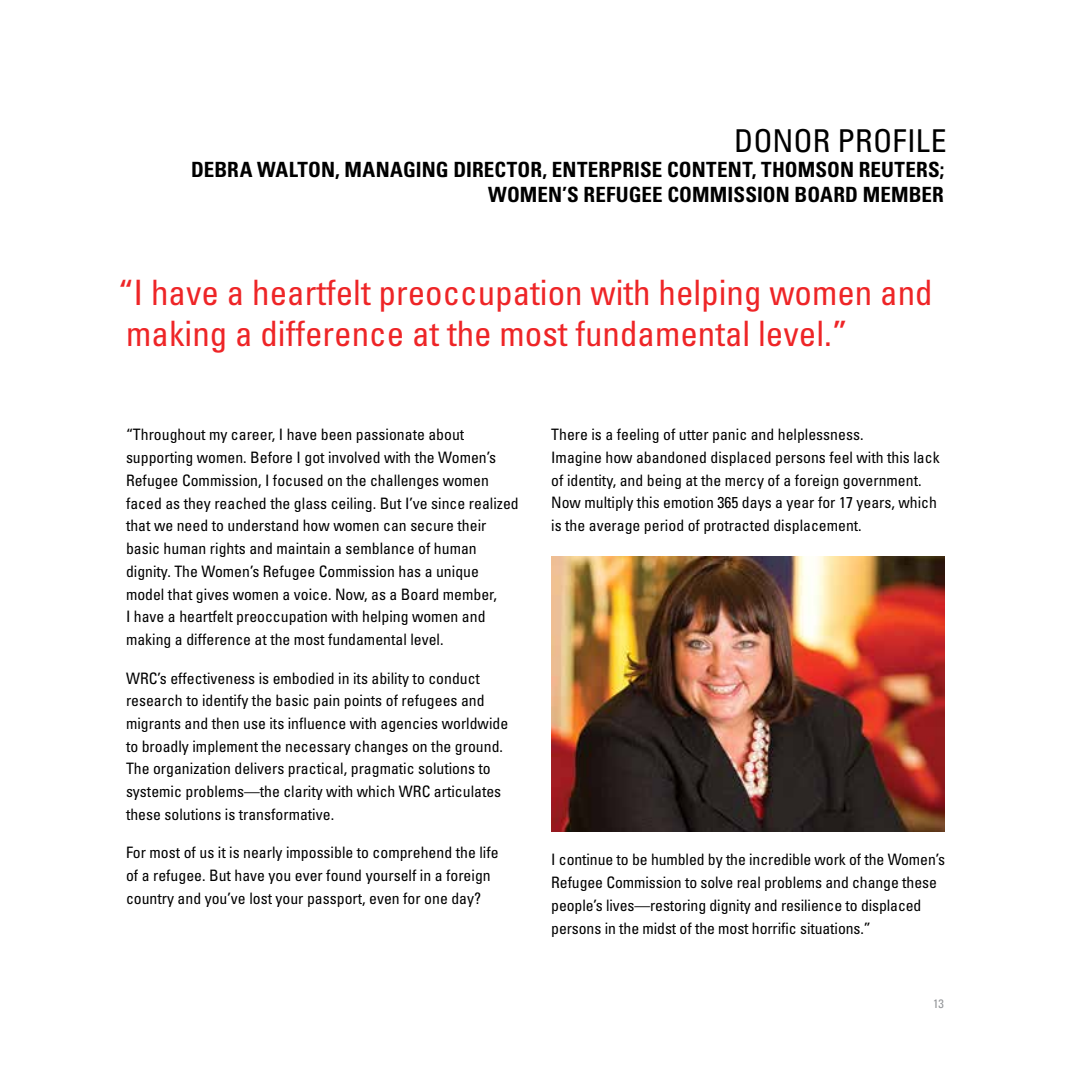
<style>
.page{position:relative;width:1071px;height:1071px;background:#fff}
.page>*{position:absolute;margin:0;border:0;box-sizing:border-box;transform-origin:0 0}
.t1{font:condensed 35px/40.2px "Univers";color:#ee2527}
.t2{font:condensed 31.5px "Univers";color:#000}
.t3{font:700 condensed 21px/25.2px "Univers";letter-spacing:.005em;color:#000;text-align:right}
.t4{font:condensed 15.75px/22.8px "Univers";color:#000}
.t5{font:condensed 12.25px "Univers";color:#939598}
</style>
<div class="page">
<img style="left:551px;top:557px;width:394px;height:275px">
<h2 class="t2" style="left:734px;top:121px;width:214px">DONOR PROFILE</h2>
<h3 class="t3" style="left:191px;top:156px;width:755px">DEBRA WALTON, MANAGING DIRECTOR, ENTERPRISE CONTENT, THOMSON REUTERS;<br>WOMEN’S REFUGEE COMMISSION BOARD MEMBER</h3>
<h1 class="t1" style="left:118px;top:272px;width:816px">“I have a heartfelt preoccupation with helping women and making a difference at the most fundamental level.”</h1>
<p class="t4" style="left:126px;top:423px;width:394px">“Throughout my career, I have been passionate about supporting women. Before I got involved with the Women’s Refugee Commission, I focused on the challenges women faced as they reached the glass ceiling. But I’ve since realized that we need to understand how women can secure their basic human rights and maintain a semblance of human dignity. The Women’s Refugee Commission has a unique model that gives women a voice. Now, as a Board member,<br>I have a heartfelt preoccupation with helping women and making a difference at the most fundamental level.</p>
<p class="t4" style="left:126px;top:666px;width:384px">WRC’s effectiveness is embodied in its ability to conduct research to identify the basic pain points of refugees and migrants and then use its influence with agencies worldwide to broadly implement the necessary changes on the ground.<br>The organization delivers practical, pragmatic solutions to systemic problems—the clarity with which WRC articulates these solutions is transformative.</p>
<p class="t4" style="left:126px;top:841px;width:374px">For most of us it is nearly impossible to comprehend the life of a refugee. But have you ever found yourself in a foreign country and you’ve lost your passport, even for one day?</p>
<p class="t4" style="left:551px;top:423px;width:390px">There is a feeling of utter panic and helplessness.<br>Imagine how abandoned displaced persons feel with this lack of identity, and being at the mercy of a foreign government.<br>Now multiply this emotion 365 days a year for 17 years, which is the average period of protracted displacement.</p>
<p class="t4" style="left:551px;top:848px;width:395px">I continue to be humbled by the incredible work of the Women’s Refugee Commission to solve real problems and change these people’s lives—restoring dignity and resilience to displaced persons in the midst of the most horrific situations.”</p>
<p class="t5" style="left:933px;top:996px;width:12px">13</p>
</div>
